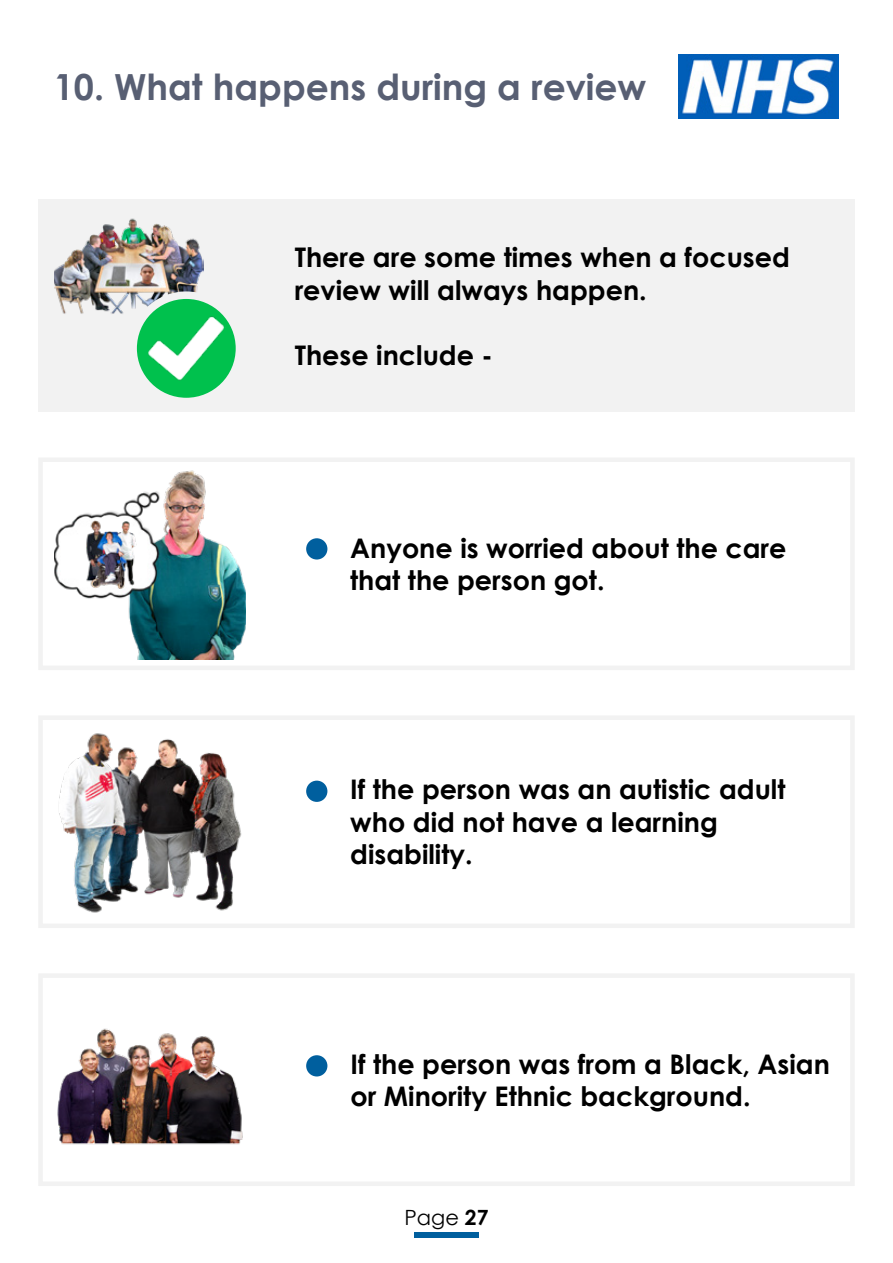
<style>
.page{position:relative;width:893px;height:1263px;background:#fff}
.page>*{position:absolute;margin:0;border:0;box-sizing:border-box;transform-origin:0 0}
.t1{font:700 36px "Century Gothic";color:#585f73}
.t2{font:700 27px/32.4px "Century Gothic";color:#000}
.t3{font:21px "Century Gothic";color:#000}
.s1{font-weight:700}
</style>
<div class="page">
<div style="left:414px;top:1232px;width:64px;height:5px;background:#005f9e"></div>
<div style="left:38px;top:200px;width:817px;height:212px;background:#f2f2f2"></div>
<img style="left:678px;top:54px;width:161px;height:65px">
<div style="left:38px;top:715px;width:817px;height:213px;border:4px solid #f2f2f2"></div>
<div style="left:38px;top:973px;width:817px;height:213px;border:4px solid #f2f2f2"></div>
<img style="left:54px;top:470px;width:191px;height:189px">
<img style="left:54px;top:218px;width:149px;height:96px">
<svg style="left:133px;top:295px;width:106px;height:106px;fill:#00c14d"></svg>
<div style="left:129px;top:291px;width:114px;height:114px;border:8px solid #f2f2f2;border-radius:50%"></div>
<img style="left:147px;top:309px;width:79px;height:79px">
<img style="left:82px;top:520px;width:63px;height:69px">
<img style="left:59px;top:733px;width:183px;height:180px">
<div style="left:306px;top:1055px;width:21px;height:21px;background:#005f9e;border-radius:50%"></div>
<div style="left:306px;top:781px;width:21px;height:21px;background:#005f9e;border-radius:50%"></div>
<div style="left:38px;top:457px;width:817px;height:213px;border:4px solid #f2f2f2"></div>
<div style="left:306px;top:538px;width:21px;height:21px;background:#005f9e;border-radius:50%"></div>
<img style="left:57px;top:1028px;width:186px;height:117px">
<h1 class="t1" style="left:54px;top:64px;width:594px">10. What happens during a review</h1>
<p class="t2" style="left:295px;top:241px;width:497px">There are some times when a focused review will always happen.</p>
<p class="t2" style="left:295px;top:338px;width:200px">These include -</p>
<p class="t2" style="left:350px;top:531px;width:438px">Anyone is worried about the care that the person got.</p>
<p class="t2" style="left:350px;top:773px;width:437px">If the person was an autistic adult who did not have a learning disability.</p>
<p class="t2" style="left:350px;top:1047px;width:481px">If the person was from a Black, Asian or Minority Ethnic background.</p>
<p class="t3" style="left:405px;top:1202px;width:85px">Page <span class="s1">27</span></p>
</div>
